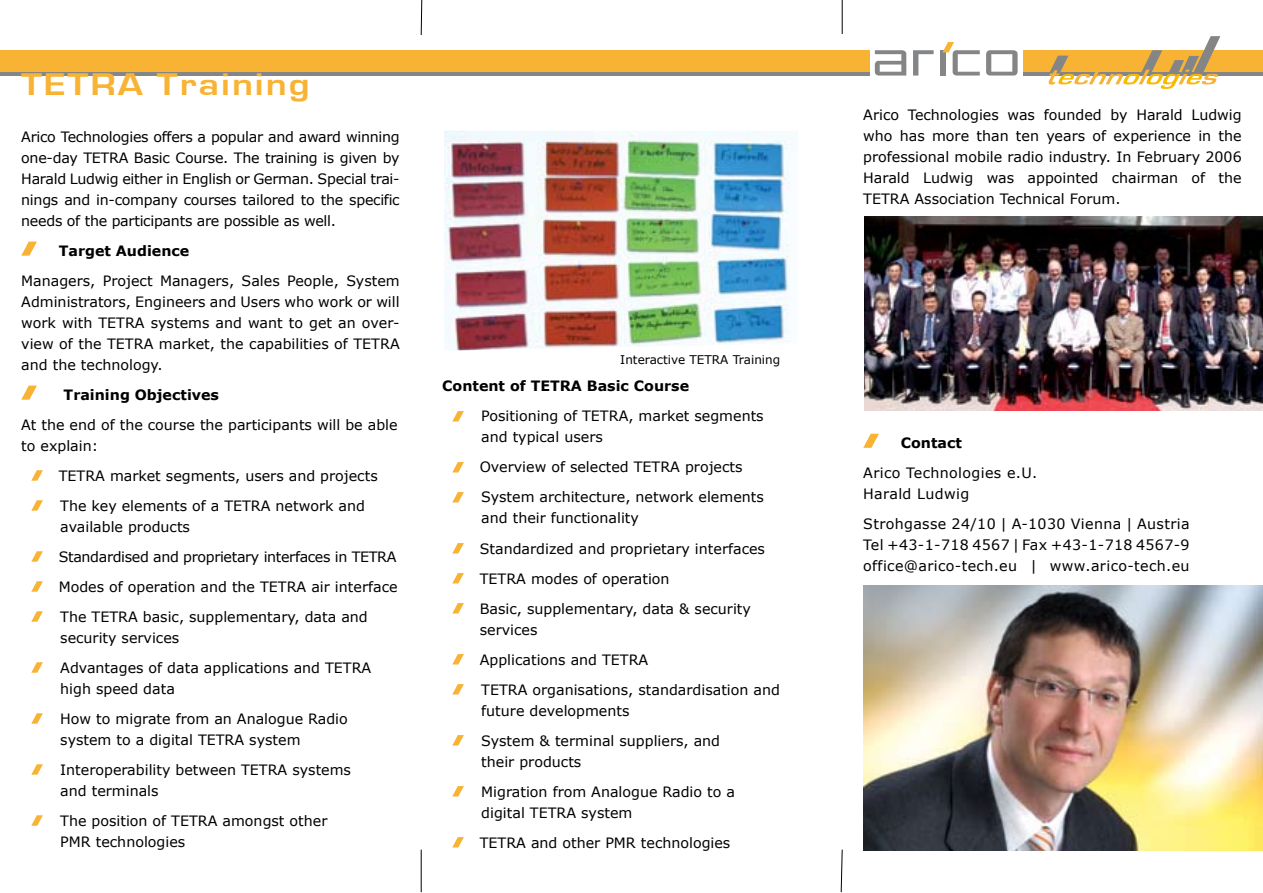
<style>
.page{position:relative;width:1263px;height:893px;background:#fff}
.page>*{position:absolute;margin:0;border:0;box-sizing:border-box;transform-origin:0 0}
.t1{font:700 32.4px "Eurostile";letter-spacing:.05em;color:#f8b334;scale:1.22 1}
.t2{font:14.25px/30px "Verdana";color:#000}
.t3{font:700 14.25px "Verdana";color:#000}
.t4{font:14.25px/21px "Verdana";letter-spacing:.025em;color:#000}
.t5{font:12px "Verdana";color:#000}
</style>
<div class="page">
<div style="left:0;top:50px;width:1263px;height:22px;background:#f8b334"></div>
<hr style="left:0;top:72px;width:1263px;height:4px;background:#848587">
<div style="left:870px;top:43px;width:153px;height:33px;background:#fff"></div>
<svg style="left:875px;top:50px;width:31px;height:26px"></svg>
<div style="left:940px;top:50px;width:5px;height:25px;background:#848587"></div>
<svg style="left:986px;top:50px;width:31px;height:26px"></svg>
<svg style="left:913px;top:50px;width:21px;height:26px"></svg>
<svg style="left:942px;top:42px;width:38px;height:34px"></svg>
<svg style="left:1048px;top:36px;width:172px;height:53px"></svg>
<img style="left:444px;top:131px;width:347px;height:220px">
<img style="left:863px;top:586px;width:400px;height:264px">
<svg style="left:863px;top:434px;width:16px;height:14px"></svg>
<img style="left:864px;top:216px;width:399px;height:194px">
<svg style="left:21px;top:242px;width:16px;height:14px"></svg>
<svg style="left:21px;top:386px;width:16px;height:14px"></svg>
<svg style="left:31px;top:470px;width:12px;height:11px"></svg>
<svg style="left:31px;top:500px;width:12px;height:11px"></svg>
<svg style="left:31px;top:551px;width:12px;height:11px"></svg>
<svg style="left:31px;top:581px;width:12px;height:11px"></svg>
<svg style="left:31px;top:611px;width:12px;height:11px"></svg>
<svg style="left:31px;top:662px;width:12px;height:11px"></svg>
<svg style="left:31px;top:713px;width:12px;height:11px"></svg>
<svg style="left:31px;top:764px;width:12px;height:11px"></svg>
<svg style="left:31px;top:815px;width:12px;height:11px"></svg>
<svg style="left:452px;top:411px;width:12px;height:10px"></svg>
<svg style="left:452px;top:462px;width:12px;height:10px"></svg>
<svg style="left:452px;top:492px;width:12px;height:10px"></svg>
<svg style="left:452px;top:543px;width:12px;height:10px"></svg>
<svg style="left:452px;top:573px;width:12px;height:10px"></svg>
<svg style="left:452px;top:603px;width:12px;height:10px"></svg>
<svg style="left:452px;top:654px;width:12px;height:10px"></svg>
<svg style="left:452px;top:684px;width:12px;height:10px"></svg>
<svg style="left:452px;top:735px;width:12px;height:10px"></svg>
<svg style="left:452px;top:786px;width:12px;height:10px"></svg>
<svg style="left:452px;top:837px;width:12px;height:10px"></svg>
<svg style="left:420px;top:0;width:3px;height:35px"></svg>
<hr style="left:842px;top:0;width:1px;height:34px;background:#000">
<hr style="left:421px;top:850px;width:1px;height:42px;background:#000">
<svg style="left:840px;top:849px;width:3px;height:44px"></svg>
<h1 class="t1" style="left:21px;top:67px;width:238px">TETRA Training</h1>
<p class="t2" style="left:21px;top:125px;width:380px;line-height:21px;text-align:justify">Arico Technologies offers a popular and award winning one-day TETRA Basic Course. The training is given by Harald Ludwig either in English or German. Special trai&shy;nings and in-company courses tailored to the specific needs of the participants are possible as well.</p>
<p class="t3" style="left:59px;top:241px;width:132px">Target Audience</p>
<p class="t2" style="left:21px;top:269px;width:380px;line-height:21px;text-align:justify">Managers, Project Managers, Sales People, System Administrators, Engineers and Users who work or will work with TETRA systems and want to get an over&shy;view of the TETRA market, the capabilities of TETRA and the technology.</p>
<p class="t3" style="left:64px;top:385px;width:157px">Training Objectives</p>
<p class="t2" style="left:21px;top:413px;width:378px;line-height:21px">At the end of the course the participants will be able to explain:</p>
<p class="t2" style="left:59px;top:460px;width:320px">TETRA market segments, users and projects<br>The key elements of a TETRA network and</p>
<p class="t2" style="left:59px;top:511px;width:340px">available products<br>Standardised and proprietary interfaces in TETRA Modes of operation and the TETRA air interface The TETRA basic, supplementary, data and</p>
<p class="t2" style="left:60px;top:622px;width:313px">security services<br>Advantages of data applications and TETRA</p>
<p class="t2" style="left:60px;top:673px;width:289px">high speed data<br>How to migrate from an Analogue Radio</p>
<p class="t2" style="left:60px;top:724px;width:292px">system to a digital TETRA system<br>Interoperability between TETRA systems</p>
<p class="t2" style="left:60px;top:775px;width:269px">and terminals<br>The position of TETRA amongst other</p>
<p class="t2" style="left:60px;top:826px;width:127px">PMR technologies</p>
<p class="t5" style="left:620px;top:352px;width:162px">Interactive TETRA Training</p>
<p class="t3" style="left:442px;top:377px;width:248px">Content of TETRA Basic Course</p>
<p class="t2" style="left:481px;top:405px;width:284px;line-height:21px">Positioning of TETRA, market segments and typical users</p>
<p class="t2" style="left:480px;top:452px;width:286px">Overview of selected TETRA projects<br>System architecture, network elements</p>
<p class="t2" style="left:480px;top:503px;width:287px">and their functionality<br>Standardized and proprietary interfaces<br>TETRA modes of operation<br>Basic, supplementary, data &amp; security</p>
<p class="t2" style="left:480px;top:614px;width:302px">services<br>Applications and TETRA<br>TETRA organisations, standardisation and</p>
<p class="t2" style="left:481px;top:695px;width:240px">future developments<br>System &amp; terminal suppliers, and</p>
<p class="t2" style="left:481px;top:746px;width:255px">their products<br>Migration from Analogue Radio to a</p>
<p class="t2" style="left:480px;top:797px;width:252px">digital TETRA system<br>TETRA and other PMR technologies</p>
<p class="t2" style="left:863px;top:104px;width:380px;line-height:21px;text-align:justify">Arico Technologies was founded by Harald Ludwig who has more than ten years of experience in the professional mobile radio industry. In February 2006<br>Harald Ludwig was appointed chairman of the TETRA Association Technical Forum.</p>
<p class="t3" style="left:901px;top:434px;width:63px">Contact</p>
<p class="t4" style="left:863px;top:462px;width:175px">Arico Technologies e.U.<br>Harald Ludwig</p>
<p class="t2" style="left:863px;top:513px;width:328px;line-height:21px;text-align:justify">Strohgasse 24/10 | A-1030 Vienna | Austria Tel +43-1-718 4567 | Fax +43-1-718 4567-9 office@arico-tech.eu | www.arico-tech.eu</p>
</div>
